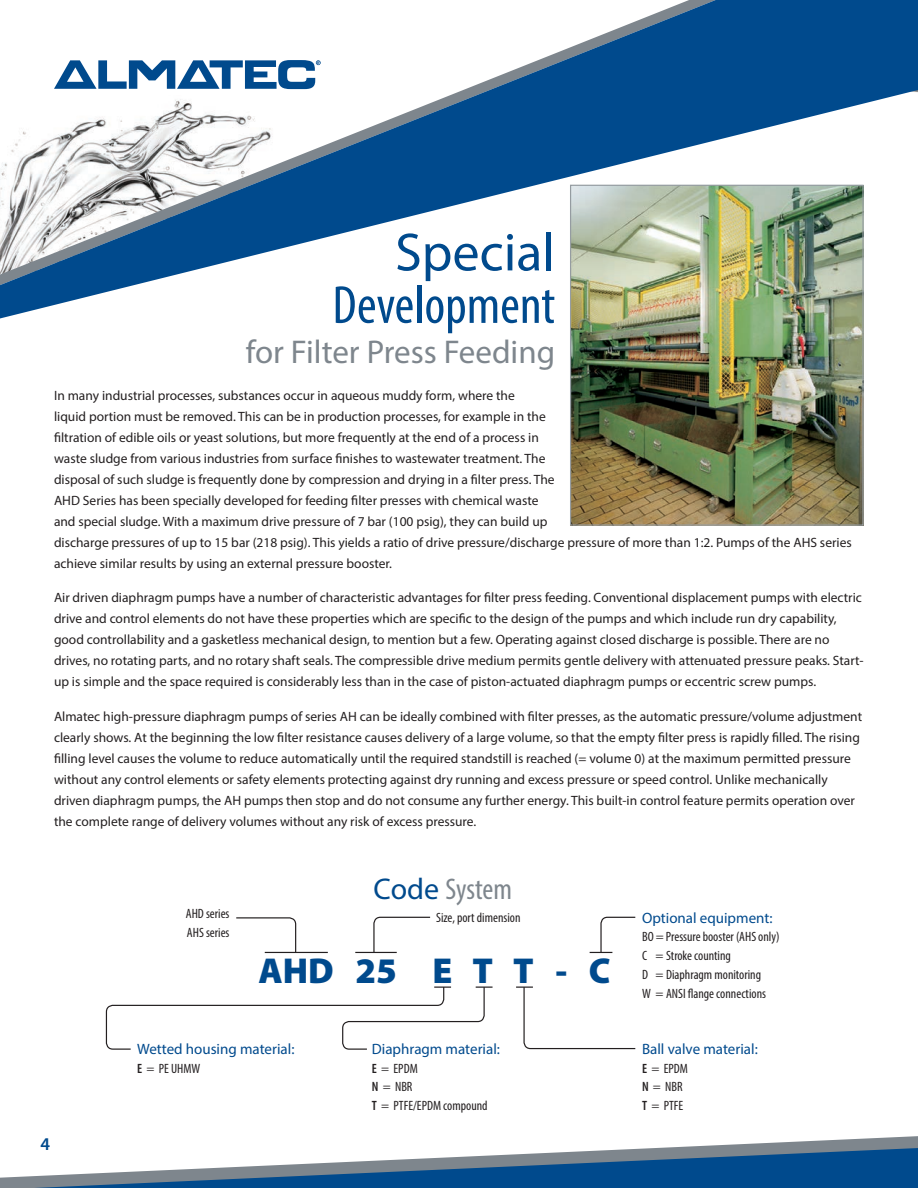
<style>
.page{position:relative;width:918px;height:1188px;background:#fff}
.page>*{position:absolute;margin:0;border:0;box-sizing:border-box;transform-origin:0 0}
.t1{font:condensed 54px "Myriad Pro";color:#004a8d}
.t2{font:54px "Myriad Pro";color:#004a8d}
.t3{font:900 36.15px "Myriad Pro";color:#004a8d}
.t4{font:33px "Myriad Pro";color:#7e868d}
.t5{font:condensed 30px "Myriad Pro";color:#7e868d}
.t6{font:600 18px "Myriad Pro";color:#004a8d}
.t7{font:15px "Myriad Pro";color:#004a8d}
.t8{font:13.5px/21px "Myriad Pro";color:#231f20}
.t9{font:condensed 13.5px/18.8px "Myriad Pro";color:#231f20}
.s1{font-stretch:normal;color:#004a8d}
.s2{font-weight:600}
</style>
<div class="page">
<svg style="left:0;top:1136px;width:918px;height:52px"></svg>
<svg style="left:0;top:0;width:918px;height:319px"></svg>
<svg style="left:373px;top:916px;width:58px;height:38px"></svg>
<hr style="left:265px;top:952px;width:63px;height:1px;background:#231f20">
<hr style="left:355px;top:952px;width:42px;height:1px;background:#231f20">
<svg style="left:590px;top:916px;width:46px;height:38px"></svg>
<svg style="left:236px;top:917px;width:61px;height:37px"></svg>
<svg style="left:516px;top:986px;width:120px;height:64px"></svg>
<svg style="left:105px;top:986px;width:388px;height:64px"></svg>
<img style="left:572px;top:187px;width:290px;height:337px">
<div style="left:570px;top:185px;width:294px;height:341px;border:1px solid #959ca1"></div>
<h1 class="t2" style="left:395px;top:219px;width:162px">Special</h1>
<h1 class="t1" style="left:332px;top:272px;width:224px">Development</h1>
<h3 class="t4" style="left:246px;top:332px;width:311px">for Filter Press Feeding</h3>
<p class="t8" style="left:54px;top:385px;width:799px">In many industrial processes, substances occur in aqueous muddy form, where the<br>liquid portion must be removed. This can be in production processes, for example in the<br>filtration of edible oils or yeast solutions, but more frequently at the end of a process in<br>waste sludge from various industries from surface finishes to wastewater treatment. The<br>disposal of such sludge is frequently done by compression and drying in a filter press. The<br>AHD Series has been specially developed for feeding filter presses with chemical waste<br>and special sludge. With a maximum drive pressure of 7 bar (100 psig), they can build up<br>discharge pressures of up to 15 bar (218 psig). This yields a ratio of drive pressure/discharge pressure of more than 1:2. Pumps of the AHS series achieve similar results by using an external pressure booster.</p>
<p class="t8" style="left:54px;top:587px;width:811px">Air driven diaphragm pumps have a number of characteristic advantages for filter press feeding. Conventional displacement pumps with electric drive and control elements do not have these properties which are specific to the design of the pumps and which include run dry capability, good controllability and a gasketless mechanical design, to mention but a few. Operating against closed discharge is possible. There are no drives, no rotating parts, and no rotary shaft seals. The compressible drive medium permits gentle delivery with attenuated pressure peaks. Start&shy;up is simple and the space required is considerably less than in the case of piston-actuated diaphragm pumps or eccentric screw pumps.</p>
<p class="t8" style="left:54px;top:706px;width:810px">Almatec high-pressure diaphragm pumps of series AH can be ideally combined with filter presses, as the automatic pressure/volume adjustment clearly shows. At the beginning the low filter resistance causes delivery of a large volume, so that the empty filter press is rapidly filled. The rising filling level causes the volume to reduce automatically until the required standstill is reached (= volume 0) at the maximum permitted pressure without any control elements or safety elements protecting against dry running and excess pressure or speed control. Unlike mechanically driven diaphragm pumps, the AH pumps then stop and do not consume any further energy. This built-in control feature permits operation over the complete range of delivery volumes without any risk of excess pressure.</p>
<h3 class="t6" style="left:40px;top:1133px;width:11px">4</h3>
<p class="t9" style="left:186px;top:904px;width:45px">AHD series<br>AHS series</p>
<h3 class="t5" style="left:374px;top:871px;width:140px"><span class="s1">Code</span> System</h3>
<p class="t9" style="left:436px;top:908px;width:86px">Size, port dimension</p>
<h2 class="t3" style="left:258px;top:950px;width:353px">AHD 25 E T T - C</h2>
<p class="t7" style="left:137px;top:1040px;width:159px">Wetted housing material:</p>
<p class="t9" style="left:137px;top:1059px;width:65px"><span class="s2">E</span> = PE UHMW</p>
<p class="t7" style="left:372px;top:1040px;width:130px">Diaphragm material:</p>
<p class="t9" style="left:372px;top:1059px;width:117px"><span class="s2">E</span> = EPDM<br><span class="s2">N</span> = NBR<br><span class="s2">T</span> = PTFE/EPDM compound</p>
<p class="t7" style="left:642px;top:908px;width:132px">Optional equipment:</p>
<p class="t9" style="left:642px;top:927px;width:139px">BO = Pressure booster (AHS only)<br>C = Stroke counting<br>D = Diaphragm monitoring<br>W = ANSI flange connections</p>
<p class="t7" style="left:642px;top:1040px;width:117px">Ball valve material:</p>
<p class="t9" style="left:642px;top:1059px;width:47px"><span class="s2">E</span> = EPDM<br><span class="s2">N</span> = NBR<br><span class="s2">T</span> = PTFE</p>
</div>
